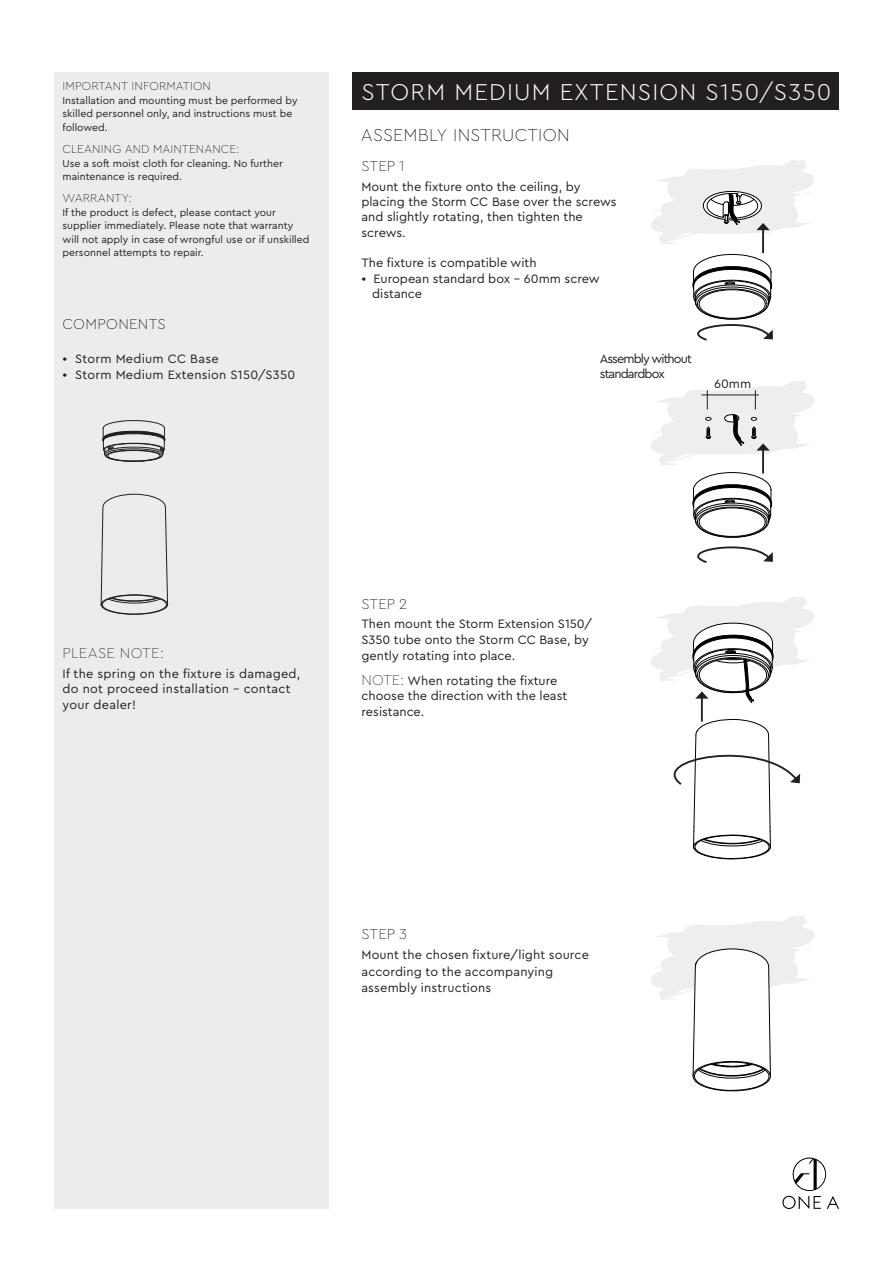
<style>
.page{position:relative;width:893px;height:1263px;background:#fff}
.page>*{position:absolute;margin:0;border:0;box-sizing:border-box;transform-origin:0 0}
.Overskrift{font:300 24px "Cera Pro";letter-spacing:.05em;color:#fff}
.tekst{font:100 18px "Cera Pro";letter-spacing:.01em;color:#000}
.Underoverskrift_4{font:100 15px "Cera Pro";letter-spacing:-.005em;color:#000}
.t1{font:100 15px "Cera Pro";letter-spacing:.02em;color:#231f20}
.STEP_skrift{font:100 15px "Cera Pro";letter-spacing:.02em;color:#000}
.t2{font:12.75px/15.3px "Cera Pro";color:#231f20}
.t3{font:12.75px/15.3px "Cera Pro";letter-spacing:.02em;color:#231f20}
.t4{font:12.75px/15.3px "Cera Pro";letter-spacing:-.07em;color:#231f20}
.tekst-2{font:100 12px "Cera Pro";letter-spacing:.01em;color:#000}
.STEP_skrift-2{font:100 12px "Cera Pro";letter-spacing:.01em;color:#000}
.tekst-3{font:10.5px/13.5px "Cera Pro";color:#231f20}
.s1{font-weight:100;font-size:15px}
</style>
<div class="page">
<div style="left:353px;top:72px;width:486px;height:38px;background:#231f20"></div>
<div style="left:54px;top:72px;width:275px;height:1137px;background:#ececee"></div>
<svg style="left:782px;top:1157px;width:57px;height:52px"></svg>
<svg style="left:651px;top:915px;width:163px;height:177px"></svg>
<hr style="left:762px;top:229px;width:2px;height:24px;background:#231f20">
<svg style="left:651px;top:160px;width:163px;height:85px"></svg>
<hr style="left:762px;top:449px;width:2px;height:24px;background:#231f20">
<svg style="left:651px;top:380px;width:163px;height:86px"></svg>
<hr style="left:701px;top:697px;width:2px;height:24px;background:#231f20">
<svg style="left:651px;top:596px;width:163px;height:110px"></svg>
<svg style="left:692px;top:254px;width:81px;height:87px"></svg>
<svg style="left:692px;top:472px;width:81px;height:91px"></svg>
<svg style="left:673px;top:719px;width:127px;height:141px"></svg>
<svg style="left:101px;top:494px;width:67px;height:121px"></svg>
<svg style="left:102px;top:420px;width:63px;height:42px"></svg>
<p class="STEP_skrift-2" style="left:63px;top:78px;width:150px">IMPORTANT INFORMATION</p>
<p class="tekst-3" style="left:63px;top:93px;width:237px">Installation and mounting must be performed by skilled personnel only, and instructions must be followed.</p>
<p class="tekst-2" style="left:63px;top:141px;width:179px">CLEANING AND MAINTENANCE:</p>
<p class="tekst-3" style="left:63px;top:156px;width:222px">Use a soft moist cloth for cleaning. No further maintenance is required.</p>
<p class="tekst-2" style="left:63px;top:190px;width:71px">WARRANTY:</p>
<p class="tekst-3" style="left:63px;top:205px;width:215px">If the product is defect, please contact your</p>
<p class="tekst-3" style="left:63px;top:218px;width:248px">supplier immediately. Please note that warranty will not apply in case of wrongful use or if unskilled personnel attempts to repair.</p>
<p class="STEP_skrift" style="left:63px;top:314px;width:105px">COMPONENTS</p>
<p class="t3" style="left:63px;top:350px;width:158px">• Storm Medium CC Base</p>
<p class="t3" style="left:63px;top:367px;width:234px">• Storm Medium Extension S150/S350</p>
<p class="Overskrift" style="left:361px;top:76px;width:471px">STORM MEDIUM EXTENSION S150/S350</p>
<p class="tekst" style="left:361px;top:123px;width:210px">ASSEMBLY INSTRUCTION</p>
<p class="Underoverskrift_4" style="left:361px;top:156px;width:45px">STEP 1</p>
<p class="t2" style="left:361px;top:178px;width:257px">Mount the fixture onto the ceiling, by placing the Storm CC Base over the screws and slightly rotating, then tighten the screws.</p>
<p class="t2" style="left:361px;top:255px;width:177px">The fixture is compatible with</p>
<p class="t2" style="left:361px;top:270px;width:240px">• European standard box - 60mm screw</p>
<p class="t2" style="left:372px;top:285px;width:51px">distance</p>
<p class="t4" style="left:600px;top:350px;width:94px">Assembly without standardbox</p>
<p class="t2" style="left:714px;top:376px;width:39px">60mm</p>
<p class="t1" style="left:63px;top:643px;width:103px">PLEASE NOTE:</p>
<p class="t3" style="left:63px;top:665px;width:240px">If the spring on the fixture is damaged, do not proceed installation - contact your dealer!</p>
<p class="Underoverskrift_4" style="left:361px;top:594px;width:47px">STEP 2</p>
<p class="t2" style="left:361px;top:616px;width:232px">Then mount the Storm Extension S150/<br>S350 tube onto the Storm CC Base, by</p>
<p class="t2" style="left:361px;top:648px;width:155px">gently rotating into place.</p>
<p class="t2" style="left:361px;top:673px;width:207px"><span class="s1">NOTE:</span> When rotating the fixture choose the direction with the least resistance.</p>
<p class="Underoverskrift_4" style="left:361px;top:923px;width:47px">STEP 3</p>
<p class="t2" style="left:361px;top:946px;width:229px;line-height:16.5px">Mount the chosen fixture/light source according to the accompanying assembly instructions</p>
</div>
